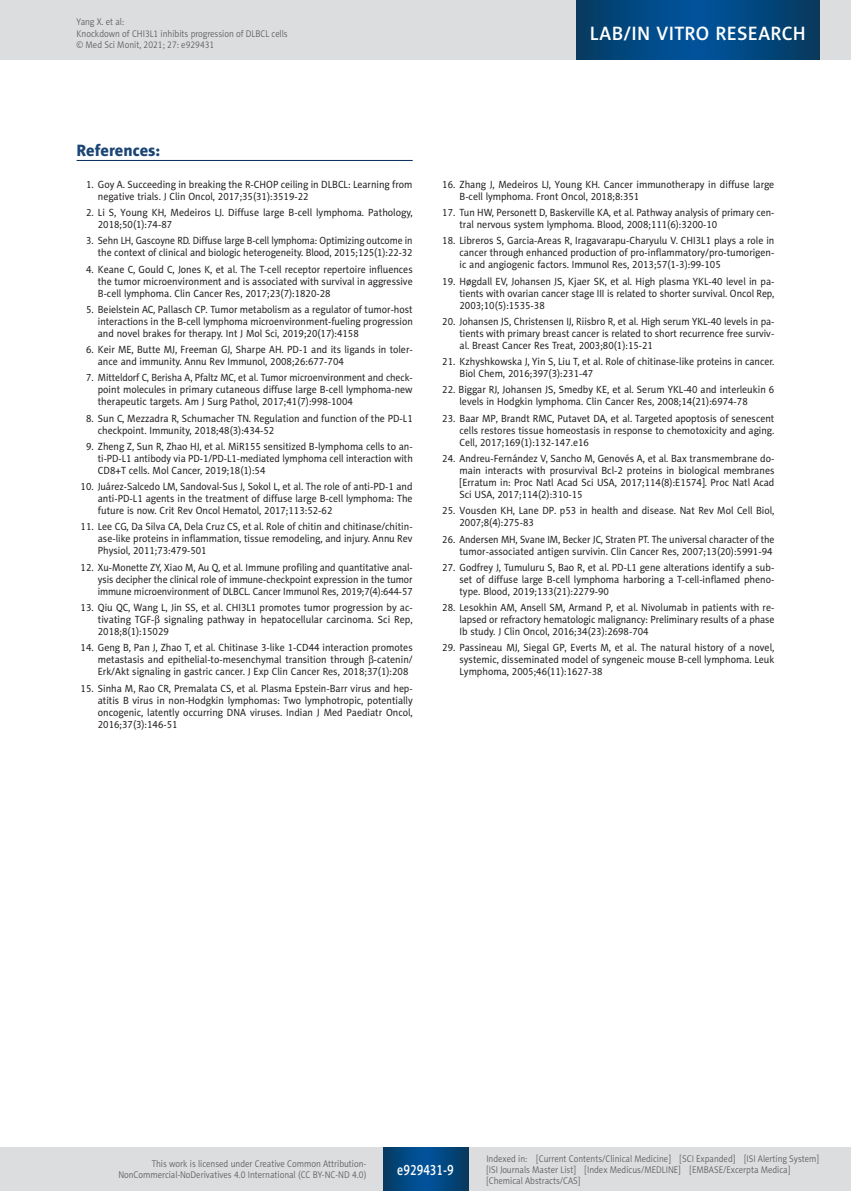
<style>
.page{position:relative;width:851px;height:1191px;background:#fff}
.page>*{position:absolute;margin:0;border:0;box-sizing:border-box;transform-origin:0 0}
.t1{font:19.5px "Naomi Sans EFN Medium";letter-spacing:.015em;color:#fff}
.MSM_Referencje_Tytul{font:16.5px "Naomi Sans EFN Heavy";color:#1a4574}
.t2{font:15px "Naomi Sans EFN Medium";color:#fff;scale:.8 1}
.MSM_Referencje_punkt{font:10.5px/12px "Naomi Sans EFN";color:#231f20;text-align:justify;scale:.95 1}
.MSM_Referencje_punkt-2{font:10.5px/12px "Naomi Sans EFN";color:#231f20;text-align:justify;scale:.94 1}
.MSM_Referencje_punkt-3{font:10.5px/12px "Naomi Sans EFN";color:#231f20;text-align:right;scale:.93 1}
.MSM_Referencje_punkt-4{font:10.5px/12px "Naomi Sans EFN";color:#231f20;scale:.96 1}
.t3{font:9.75px/11.2px "Naomi Sans EFN Light";color:#57585a;scale:.9 1}
.s1{font-family:"Standard Sym L"}
</style>
<div class="page">
<hr style="left:77px;top:160px;width:335px;height:1px;background:#00295c">
<div style="left:0;top:1148px;width:850px;height:43px;background:#dcdddf"></div>
<svg style="left:383px;top:1147px;width:85px;height:43px;background:#02477e"></svg>
<div style="left:0;top:0;width:850px;height:60px;background:#dcdddf"></div>
<svg style="left:576px;top:0;width:243px;height:60px;background:#02477e"></svg>
<p class="t3" style="left:77px;top:16px;width:236px">Yang X. et al:<br>Knockdown of CHI3L1 inhibits progression of DLBCL cells © Med Sci Monit, 2021; 27: e929431</p>
<h1 class="t1" style="left:589px;top:22px;width:217px">LAB/IN VITRO RESEARCH</h1>
<p class="MSM_Referencje_Tytul" style="left:77px;top:140px;width:85px">References:</p>
<p class="MSM_Referencje_punkt" style="left:98px;top:178px;width:332px;text-indent:-12px">1. Goy A. Succeeding in breaking the R-CHOP ceiling in DLBCL: Learning from negative trials. J Clin Oncol, 2017;35(31):3519-22</p>
<p class="MSM_Referencje_punkt-4" style="left:98px;top:207px;width:329px;text-indent:-12px">2. Li S, Young KH, Medeiros LJ. Diffuse large B-cell lymphoma. Pathology,<br>2018;50(1):74-87</p>
<p class="MSM_Referencje_punkt-3" style="left:86px;top:235px;width:352px">3. Sehn LH, Gascoyne RD. Diffuse large B-cell lymphoma: Optimizing outcome in the context of clinical and biologic heterogeneity. Blood, 2015;125(1):22-32</p>
<p class="MSM_Referencje_punkt" style="left:98px;top:263px;width:333px;text-indent:-12px">4. Keane C, Gould C, Jones K, et al. The T-cell receptor repertoire influences the tumor microenvironment and is associated with survival in aggressive B-cell lymphoma. Clin Cancer Res, 2017;23(7):1820-28</p>
<p class="MSM_Referencje_punkt" style="left:98px;top:303px;width:333px;text-indent:-12px">5. Beielstein AC, Pallasch CP. Tumor metabolism as a regulator of tumor-host interactions in the B-cell lymphoma microenvironment-fueling progression and novel brakes for therapy. Int J Mol Sci, 2019;20(17):4158</p>
<p class="MSM_Referencje_punkt" style="left:98px;top:344px;width:333px;text-indent:-12px">6. Keir ME, Butte MJ, Freeman GJ, Sharpe AH. PD-1 and its ligands in toler&shy;ance and immunity. Annu Rev Immunol, 2008;26:677-704</p>
<p class="MSM_Referencje_punkt-3" style="left:98px;top:372px;width:340px;text-align:justify;text-indent:-12px">7. Mitteldorf C, Berisha A, Pfaltz MC, et al. Tumor microenvironment and check&shy;point molecules in primary cutaneous diffuse large B-cell lymphoma-new therapeutic targets. Am J Surg Pathol, 2017;41(7):998-1004</p>
<p class="MSM_Referencje_punkt" style="left:98px;top:412px;width:333px;text-indent:-12px">8. Sun C, Mezzadra R, Schumacher TN. Regulation and function of the PD-L1 checkpoint. Immunity, 2018;48(3):434-52</p>
<p class="MSM_Referencje_punkt" style="left:98px;top:440px;width:333px;text-indent:-12px">9. Zheng Z, Sun R, Zhao HJ, et al. MiR155 sensitized B-lymphoma cells to an&shy;ti-PD-L1 antibody via PD-1/PD-L1-mediated lymphoma cell interaction with CD8+T cells. Mol Cancer, 2019;18(1):54</p>
<p class="MSM_Referencje_punkt" style="left:98px;top:481px;width:333px;text-indent:-17px">10. Juárez-Salcedo LM, Sandoval-Sus J, Sokol L, et al. The role of anti-PD-1 and anti-PD-L1 agents in the treatment of diffuse large B-cell lymphoma: The future is now. Crit Rev Oncol Hematol, 2017;113:52-62</p>
<p class="MSM_Referencje_punkt" style="left:98px;top:521px;width:333px;text-indent:-17px">11. Lee CG, Da Silva CA, Dela Cruz CS, et al. Role of chitin and chitinase/chitin&shy;ase-like proteins in inflammation, tissue remodeling, and injury. Annu Rev Physiol, 2011;73:479-501</p>
<p class="MSM_Referencje_punkt-2" style="left:98px;top:561px;width:336px;text-indent:-17px">12. Xu-Monette ZY, Xiao M, Au Q, et al. Immune profiling and quantitative anal&shy;ysis decipher the clinical role of immune-checkpoint expression in the tumor immune microenvironment of DLBCL. Cancer Immunol Res, 2019;7(4):644-57</p>
<p class="MSM_Referencje_punkt" style="left:98px;top:601px;width:333px;text-indent:-17px">13. Qiu QC, Wang L, Jin SS, et al. CHI3L1 promotes tumor progression by ac&shy;tivating TGF-<span class="s1">b</span> signaling pathway in hepatocellular carcinoma. Sci Rep, 2018;8(1):15029</p>
<p class="MSM_Referencje_punkt" style="left:98px;top:642px;width:333px;text-indent:-17px">14. Geng B, Pan J, Zhao T, et al. Chitinase 3-like 1-CD44 interaction promotes metastasis and epithelial-to-mesenchymal transition through <span class="s1">b</span>-catenin/ Erk/Akt signaling in gastric cancer. J Exp Clin Cancer Res, 2018;37(1):208</p>
<p class="MSM_Referencje_punkt" style="left:98px;top:682px;width:333px;text-indent:-17px">15. Sinha M, Rao CR, Premalata CS, et al. Plasma Epstein-Barr virus and hep&shy;atitis B virus in non-Hodgkin lymphomas: Two lymphotropic, potentially oncogenic, latently occurring DNA viruses. Indian J Med Paediatr Oncol, 2016;37(3):146-51</p>
<p class="MSM_Referencje_punkt" style="left:459px;top:178px;width:333px;text-indent:-17px">16. Zhang J, Medeiros LJ, Young KH. Cancer immunotherapy in diffuse large<br>B-cell lymphoma. Front Oncol, 2018;8:351</p>
<p class="MSM_Referencje_punkt-2" style="left:459px;top:207px;width:336px;text-indent:-17px">17. Tun HW, Personett D, Baskerville KA, et al. Pathway analysis of primary cen&shy;tral nervous system lymphoma. Blood, 2008;111(6):3200-10</p>
<p class="MSM_Referencje_punkt" style="left:459px;top:235px;width:333px;text-indent:-17px">18. Libreros S, Garcia-Areas R, Iragavarapu-Charyulu V. CHI3L1 plays a role in cancer through enhanced production of pro-inflammatory/pro-tumorigen&shy;ic and angiogenic factors. Immunol Res, 2013;57(1-3):99-105</p>
<p class="MSM_Referencje_punkt" style="left:459px;top:275px;width:333px;text-indent:-17px">19. Høgdall EV, Johansen JS, Kjaer SK, et al. High plasma YKL-40 level in pa&shy;tients with ovarian cancer stage III is related to shorter survival. Oncol Rep, 2003;10(5):1535-38</p>
<p class="MSM_Referencje_punkt-2" style="left:459px;top:315px;width:336px;text-indent:-17px">20. Johansen JS, Christensen IJ, Riisbro R, et al. High serum YKL-40 levels in pa&shy;tients with primary breast cancer is related to short recurrence free surviv&shy;al. Breast Cancer Res Treat, 2003;80(1):15-21</p>
<p class="MSM_Referencje_punkt" style="left:459px;top:356px;width:333px;text-indent:-17px">21. Kzhyshkowska J, Yin S, Liu T, et al. Role of chitinase-like proteins in cancer.<br>Biol Chem, 2016;397(3):231-47</p>
<p class="MSM_Referencje_punkt" style="left:459px;top:384px;width:333px;text-indent:-17px">22. Biggar RJ, Johansen JS, Smedby KE, et al. Serum YKL-40 and interleukin 6 levels in Hodgkin lymphoma. Clin Cancer Res, 2008;14(21):6974-78</p>
<p class="MSM_Referencje_punkt" style="left:459px;top:412px;width:333px;text-indent:-17px">23. Baar MP, Brandt RMC, Putavet DA, et al. Targeted apoptosis of senescent cells restores tissue homeostasis in response to chemotoxicity and aging.<br>Cell, 2017;169(1):132-147.e16</p>
<p class="MSM_Referencje_punkt" style="left:459px;top:452px;width:333px;text-indent:-17px">24. Andreu-Fernández V, Sancho M, Genovés A, et al. Bax transmembrane do&shy;main interacts with prosurvival Bcl-2 proteins in biological membranes [Erratum in: Proc Natl Acad Sci USA, 2017;114(8):E1574]. Proc Natl Acad Sci USA, 2017;114(2):310-15</p>
<p class="MSM_Referencje_punkt" style="left:459px;top:505px;width:333px;text-indent:-17px">25. Vousden KH, Lane DP. p53 in health and disease. Nat Rev Mol Cell Biol,<br>2007;8(4):275-83</p>
<p class="MSM_Referencje_punkt-3" style="left:442px;top:533px;width:359px">26. Andersen MH, Svane IM, Becker JC, Straten PT. The universal character of the tumor-associated antigen survivin. Clin Cancer Res, 2007;13(20):5991-94</p>
<p class="MSM_Referencje_punkt" style="left:459px;top:561px;width:333px;text-indent:-17px">27. Godfrey J, Tumuluru S, Bao R, et al. PD-L1 gene alterations identify a sub&shy;set of diffuse large B-cell lymphoma harboring a T-cell-inflamed pheno&shy;type. Blood, 2019;133(21):2279-90</p>
<p class="MSM_Referencje_punkt" style="left:459px;top:601px;width:333px;text-indent:-17px">28. Lesokhin AM, Ansell SM, Armand P, et al. Nivolumab in patients with re&shy;lapsed or refractory hematologic malignancy: Preliminary results of a phase Ib study. J Clin Oncol, 2016;34(23):2698-704</p>
<p class="MSM_Referencje_punkt" style="left:459px;top:642px;width:333px;text-indent:-17px">29. Passineau MJ, Siegal GP, Everts M, et al. The natural history of a novel, systemic, disseminated model of syngeneic mouse B-cell lymphoma. Leuk Lymphoma, 2005;46(11):1627-38</p>
<p class="t3" style="left:118px;top:1158px;width:277px;text-align:right">This work is licensed under Creative Common Attribution-<br>NonCommercial-NoDerivatives 4.0 International (CC BY-NC-ND 4.0)</p>
<h3 class="t2" style="left:397px;top:1160px;width:72px">e929431-9</h3>
<p class="t3" style="left:486px;top:1152px;width:371px">Indexed in: [Current Contents/Clinical Medicine] [SCI Expanded] [ISI Alerting System] [ISI Journals Master List] [Index Medicus/MEDLINE] [EMBASE/Excerpta Medica] [Chemical Abstracts/CAS]</p>
</div>
